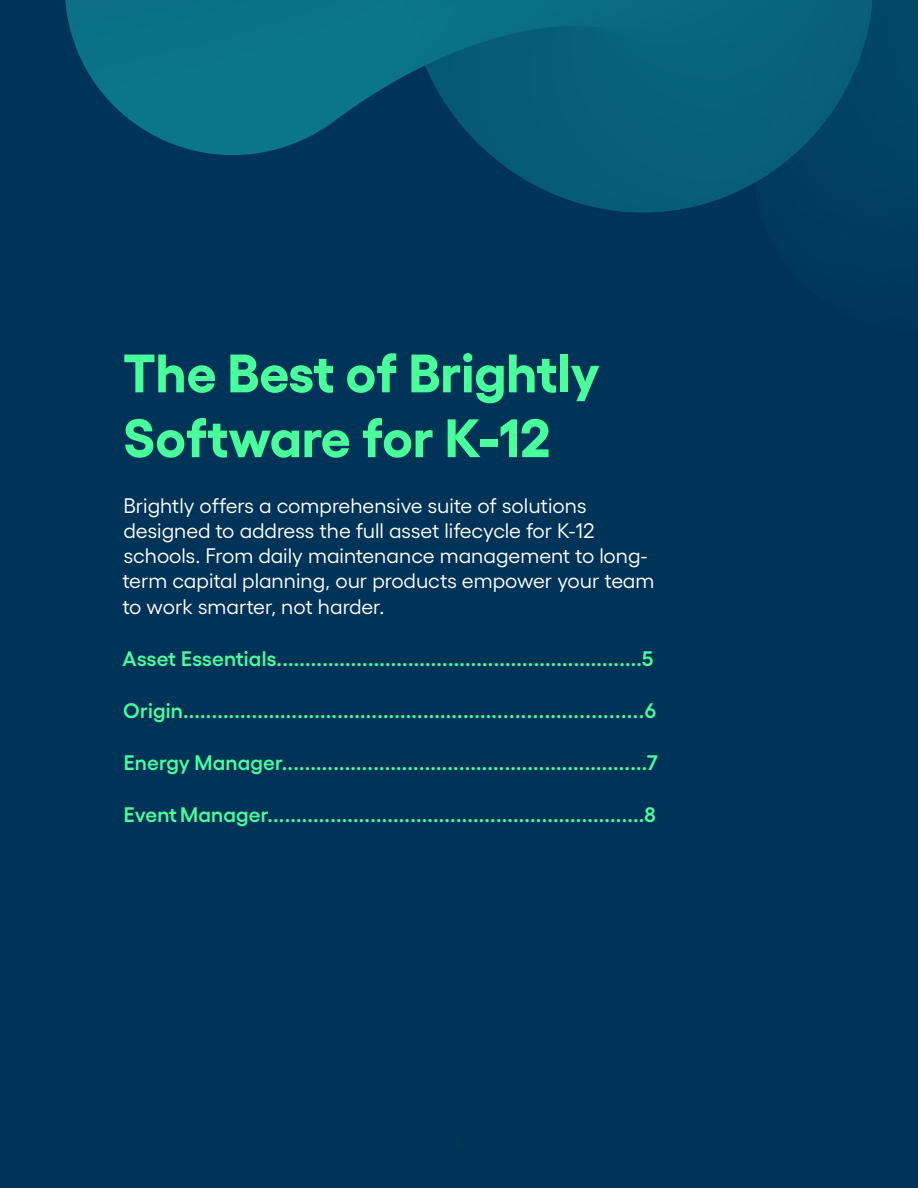
<style>
.page{position:relative;width:918px;height:1188px;background:#003358}
.page>*{position:absolute;margin:0;border:0;box-sizing:border-box;transform-origin:0 0}
.t1{font:700 54px/64.8px "Yellix";color:#48ff9b}
.t2{font:600 21px "Yellix";letter-spacing:.01em;color:#48ff9b}
.t3{font:21px/25.2px "Yellix";color:#fff}
</style>
<div class="page">
<svg style="left:432px;top:0;width:486px;height:220px"></svg>
<svg style="left:419px;top:0;width:7px;height:68px"></svg>
<svg style="left:65px;top:0;width:336px;height:155px;fill:#0b7489"></svg>
<h1 class="t1" style="left:123px;top:335px;width:478px">The Best of Brightly<br>Software for K-12</h1>
<p class="t3" style="left:123px;top:491px;width:533px">Brightly offers a comprehensive suite of solutions designed to address the full asset lifecycle for K-12 schools. From daily maintenance management to long&shy;term capital planning, our products empower your team to work smarter, not harder.</p>
<p class="t2" style="left:123px;top:642px;width:532px">Asset Essentials................................................................5</p>
<p class="t2" style="left:123px;top:694px;width:534px">Origin................................................................................6</p>
<p class="t2" style="left:124px;top:746px;width:536px">Energy Manager................................................................7</p>
<p class="t2" style="left:124px;top:799px;width:533px">Event Manager..................................................................8</p>
</div>
